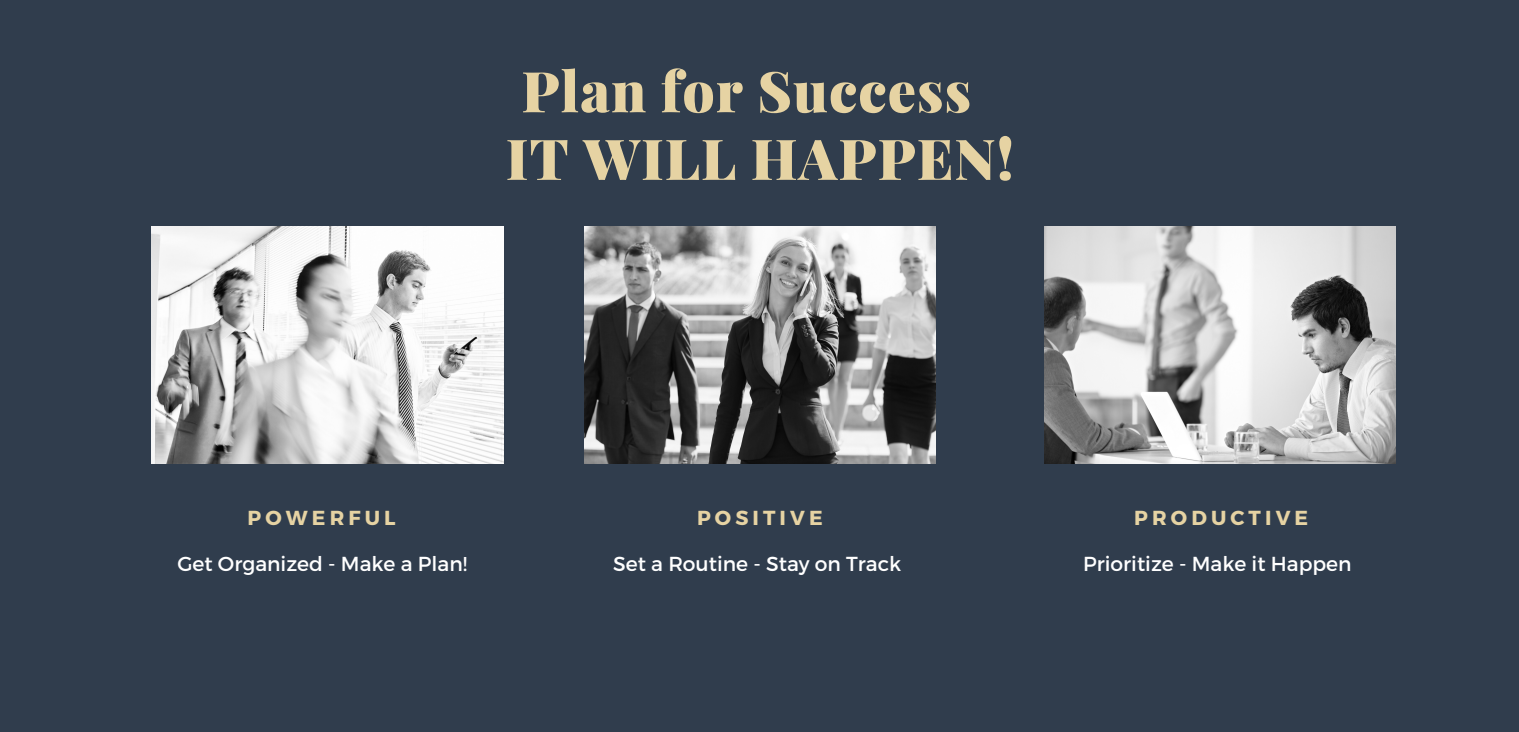
<style>
.page{position:relative;width:1519px;height:732px;background:#fff}
.page>*{position:absolute;margin:0;border:0;box-sizing:border-box;transform-origin:0 0}
.t1{font:900 56.25px "Playfair Display";letter-spacing:.02em;color:#e6d3a3}
.t2{font:20.25px "Montserrat";color:#fff}
.t3{font:700 20.25px "Montserrat";letter-spacing:.205em;color:#e6d3a3}
</style>
<div class="page">
<div style="left:0;top:0;width:1519px;height:731px;background:#303d4d"></div>
<img style="left:152px;top:227px;width:351px;height:236px">
<img style="left:584px;top:227px;width:352px;height:236px">
<img style="left:1045px;top:227px;width:351px;height:236px">
<p class="t1" style="left:521px;top:51px;width:451px">Plan for Success</p>
<p class="t1" style="left:506px;top:119px;width:509px">IT WILL HAPPEN!</p>
<p class="t3" style="left:248px;top:504px;width:150px">POWERFUL</p>
<p class="t3" style="left:697px;top:504px;width:127px">POSITIVE</p>
<p class="t3" style="left:1134px;top:504px;width:175px">PRODUCTIVE</p>
<p class="t2" style="left:177px;top:550px;width:291px">Get Organized - Make a Plan!</p>
<p class="t2" style="left:613px;top:550px;width:289px">Set a Routine - Stay on Track</p>
<p class="t2" style="left:1083px;top:550px;width:270px">Prioritize - Make it Happen</p>
</div>
